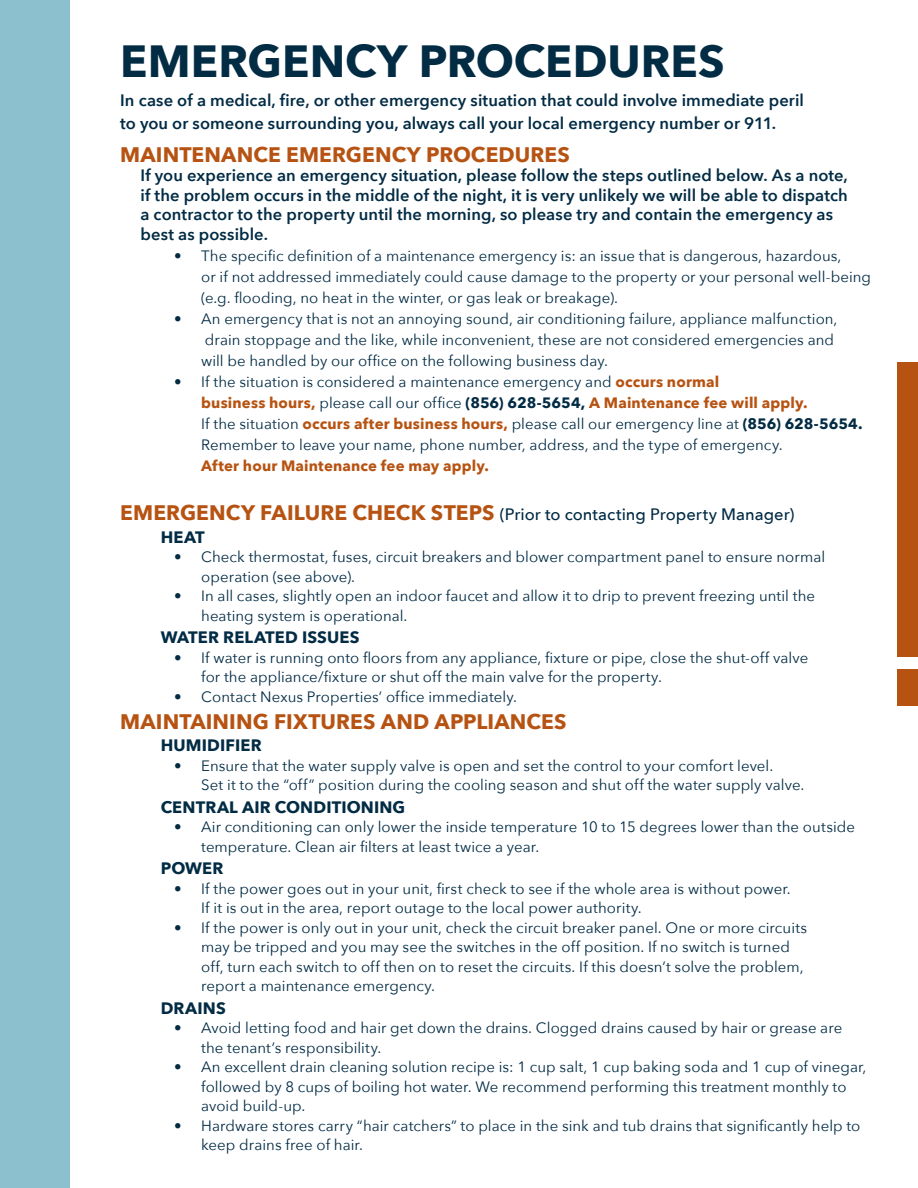
<style>
.page{position:relative;width:918px;height:1188px;background:#fff}
.page>*{position:absolute;margin:0;border:0;box-sizing:border-box;transform-origin:0 0}
.t1{font:700 45px "Avenir Next";color:#022b44}
.t2{font:700 21px "Avenir Next";letter-spacing:.005em;color:#b75312}
.t3{font:600 16.5px "Avenir Next";letter-spacing:.005em;color:#022b44}
.t4{font:700 16.5px "Avenir Next";letter-spacing:.01em;color:#022b44}
.t5{font:500 16.5px "Avenir Next";color:#022b44}
.t6{font:15px/19.5px "Avenir Next";letter-spacing:.005em;color:#022b44}
.s1{font-weight:700;color:#b75312}
.s2{font-weight:700}
.s3{font-weight:700;font-size:21px;color:#b75312}
</style>
<div class="page">
<div style="left:0;top:0;width:70px;height:1188px;background:#8dc0cf"></div>
<div style="left:897px;top:363px;width:21px;height:294px;background:#b75312"></div>
<div style="left:897px;top:670px;width:21px;height:36px;background:#b75312"></div>
<p class="t1" style="left:120px;top:23px;width:606px">EMERGENCY PROCEDURES</p>
<p class="t3" style="left:120px;top:86px;width:685px">In case of a medical, fire, or other emergency situation that could involve immediate peril</p>
<p class="t3" style="left:120px;top:109px;width:658px">to you or someone surrounding you, always call your local emergency number or 911.</p>
<p class="t2" style="left:120px;top:136px;width:451px">MAINTENANCE EMERGENCY PROCEDURES</p>
<p class="t3" style="left:140px;top:161px;width:709px">If you experience an emergency situation, please follow the steps outlined below. As a note,</p>
<p class="t3" style="left:140px;top:181px;width:709px">if the problem occurs in the middle of the night, it is very unlikely we will be able to dispatch</p>
<p class="t3" style="left:140px;top:200px;width:694px">a contractor to the property until the morning, so please try and contain the emergency as</p>
<p class="t3" style="left:140px;top:220px;width:129px">best as possible.</p>
<p class="t6" style="left:201px;top:244px;width:671px;line-height:21px;text-indent:-27px">• The specific definition of a maintenance emergency is: an issue that is dangerous, hazardous,<br>or if not addressed immediately could cause damage to the property or your personal well-being (e.g. flooding, no heat in the winter, or gas leak or breakage).</p>
<p class="t6" style="left:201px;top:307px;width:638px;line-height:21px;text-indent:-27px">• An emergency that is not an annoying sound, air conditioning failure, appliance malfunction, drain stoppage and the like, while inconvenient, these are not considered emergencies and will be handled by our office on the following business day.</p>
<p class="t6" style="left:201px;top:370px;width:663px;line-height:21px;text-indent:-27px">• If the situation is considered a maintenance emergency and <span class="s1">occurs normal<br>business hours,</span> please call our office <span class="s2">(856) 628-5654,</span> <span class="s1">A Maintenance fee will apply.<br></span>If the situation <span class="s1">occurs after business hours,</span> please call our emergency line at <span class="s2">(856) 628-5654.<br></span>Remember to leave your name, phone number, address, and the type of emergency.<br><span class="s1">After hour Maintenance fee may apply.</span></p>
<p class="t5" style="left:120px;top:500px;width:676px"><span class="s3">EMERGENCY FAILURE CHECK STEPS</span> (Prior to contacting Property Manager)</p>
<p class="t4" style="left:161px;top:523px;width:46px">HEAT</p>
<p class="t6" style="left:201px;top:547px;width:626px;text-indent:-27px">• Check thermostat, fuses, circuit breakers and blower compartment panel to ensure normal operation (see above).</p>
<p class="t6" style="left:201px;top:586px;width:615px;text-indent:-27px">• In all cases, slightly open an indoor faucet and allow it to drip to prevent freezing until the heating system is operational.</p>
<p class="t4" style="left:161px;top:623px;width:200px">WATER RELATED ISSUES</p>
<p class="t6" style="left:201px;top:647px;width:609px;text-indent:-27px">• If water is running onto floors from any appliance, fixture or pipe, close the shut-off valve for the appliance/fixture or shut off the main valve for the property.</p>
<p class="t6" style="left:174px;top:686px;width:344px">• Contact Nexus Properties’ office immediately.</p>
<p class="t2" style="left:120px;top:703px;width:448px">MAINTAINING FIXTURES AND APPLIANCES</p>
<p class="t4" style="left:161px;top:731px;width:102px">HUMIDIFIER</p>
<p class="t6" style="left:201px;top:755px;width:605px;text-indent:-27px">• Ensure that the water supply valve is open and set the control to your comfort level.<br>Set it to the “off” position during the cooling season and shut off the water supply valve.</p>
<p class="t4" style="left:161px;top:793px;width:246px">CENTRAL AIR CONDITIONING</p>
<p class="t6" style="left:201px;top:817px;width:655px;text-indent:-27px">• Air conditioning can only lower the inside temperature 10 to 15 degrees lower than the outside temperature. Clean air filters at least twice a year.</p>
<p class="t4" style="left:161px;top:854px;width:64px">POWER</p>
<p class="t6" style="left:201px;top:878px;width:591px;text-indent:-27px">• If the power goes out in your unit, first check to see if the whole area is without power.<br>If it is out in the area, report outage to the local power authority.</p>
<p class="t6" style="left:201px;top:917px;width:608px;text-indent:-27px">• If the power is only out in your unit, check the circuit breaker panel. One or more circuits may be tripped and you may see the switches in the off position. If no switch is turned off, turn each switch to off then on to reset the circuits. If this doesn’t solve the problem, report a maintenance emergency.</p>
<p class="t4" style="left:161px;top:994px;width:67px">DRAINS</p>
<p class="t6" style="left:201px;top:1018px;width:643px;text-indent:-27px">• Avoid letting food and hair get down the drains. Clogged drains caused by hair or grease are the tenant’s responsibility.</p>
<p class="t6" style="left:201px;top:1057px;width:667px;text-indent:-27px">• An excellent drain cleaning solution recipe is: 1 cup salt, 1 cup baking soda and 1 cup of vinegar, followed by 8 cups of boiling hot water. We recommend performing this treatment monthly to avoid build-up.</p>
<p class="t6" style="left:201px;top:1115px;width:661px;text-indent:-27px">• Hardware stores carry “hair catchers” to place in the sink and tub drains that significantly help to keep drains free of hair.</p>
</div>
